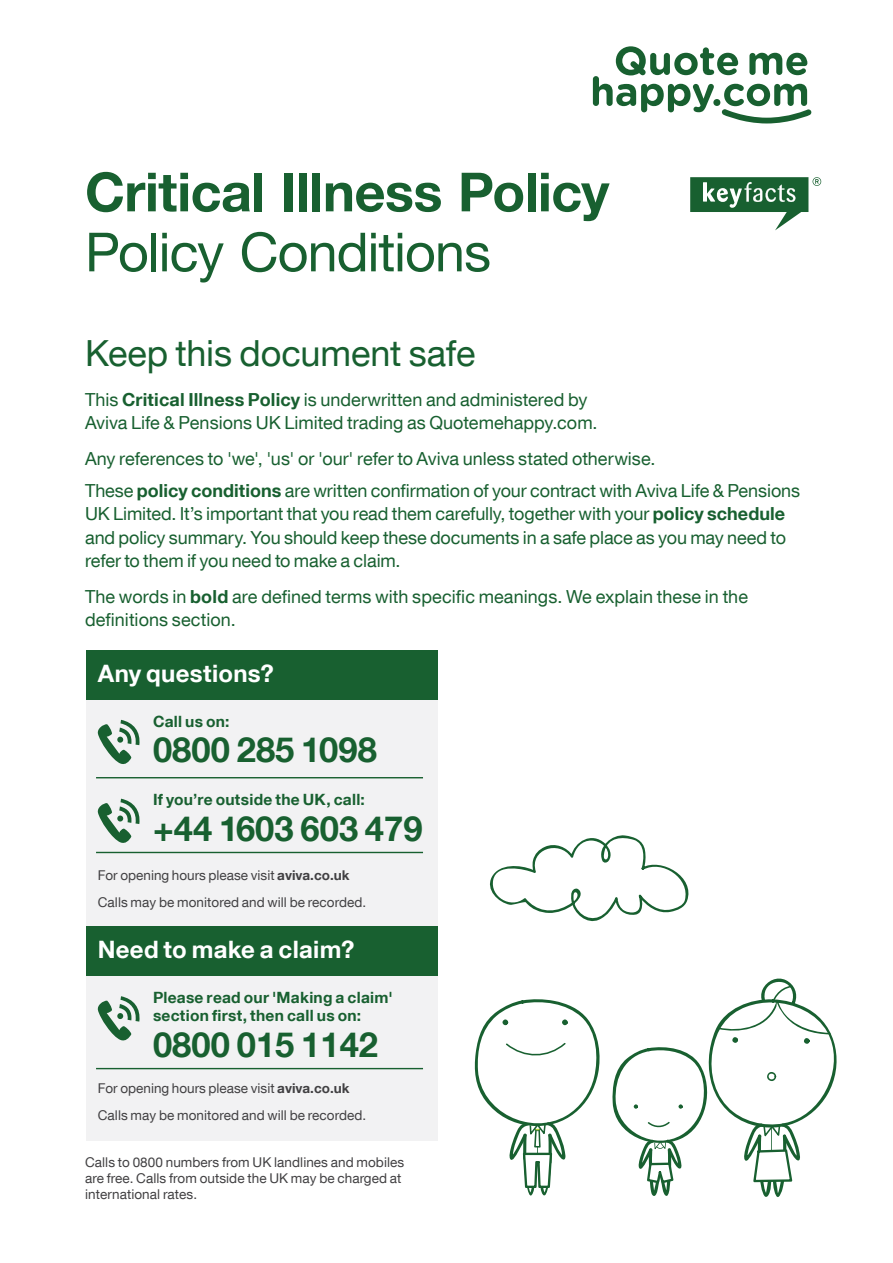
<style>
.page{position:relative;width:893px;height:1263px;background:#fff}
.page>*{position:absolute;margin:0;border:0;box-sizing:border-box;transform-origin:0 0}
.t1{font:700 54px "Helvetica Neue LT Com";letter-spacing:-.01em;color:#186030}
.t2{font:54px "Helvetica Neue LT Com";letter-spacing:-.02em;color:#186030}
.t3{font:36px "Helvetica Neue LT Com";letter-spacing:-.005em;color:#186030}
.t4{font:700 34.5px "Helvetica Neue LT Com";color:#186030}
.t5{font:700 24px "Helvetica Neue LT Com";letter-spacing:.01em;color:#fff}
.t6{font:18px/23.2px "Helvetica Neue LT Com";color:#186030}
.t7{font:700 15.6px/18.3px "Helvetica Neue LT Com";letter-spacing:.015em;color:#186030}
.t8{font:13.5px/27.5px "Helvetica Neue LT Com";letter-spacing:.005em;color:#414042}
.s1{font-weight:700}
</style>
<div class="page">
<svg style="left:593px;top:46px;width:218px;height:78px"></svg>
<svg style="left:690px;top:177px;width:131px;height:53px"></svg>
<svg style="left:490px;top:835px;width:199px;height:87px"></svg>
<svg style="left:474px;top:999px;width:126px;height:197px"></svg>
<svg style="left:612px;top:978px;width:225px;height:219px"></svg>
<div style="left:86px;top:650px;width:351px;height:277px;background:#f2f2f3"></div>
<div style="left:86px;top:650px;width:351px;height:50px;background:#186030"></div>
<svg style="left:97px;top:720px;width:43px;height:44px"></svg>
<svg style="left:97px;top:799px;width:43px;height:44px"></svg>
<hr style="left:96px;top:777px;width:327px;height:1px;background:#186030">
<hr style="left:96px;top:852px;width:327px;height:1px;background:#186030">
<div style="left:86px;top:927px;width:351px;height:213px;background:#f2f2f3"></div>
<div style="left:86px;top:927px;width:351px;height:49px;background:#186030"></div>
<svg style="left:97px;top:996px;width:43px;height:45px"></svg>
<hr style="left:96px;top:1068px;width:327px;height:1px;background:#186030">
<h1 class="t1" style="left:85px;top:158px;width:526px">Critical Illness Policy</h1>
<h1 class="t2" style="left:85px;top:219px;width:407px">Policy Conditions</h1>
<h2 class="t3" style="left:85px;top:331px;width:392px">Keep this document safe</h2>
<p class="t6" style="left:85px;top:388px;width:514px">This <span class="s1">Critical Illness Policy</span> is underwritten and administered by<br>Aviva Life &amp; Pensions UK Limited trading as Quotemehappy.com.</p>
<p class="t6" style="left:85px;top:443px;width:717px;line-height:31.8px">Any references to 'we', 'us' or 'our' refer to Aviva unless stated otherwise.<br>These <span class="s1">policy conditions</span> are written confirmation of your contract with Aviva Life &amp; Pensions</p>
<p class="t6" style="left:85px;top:502px;width:703px;text-align:justify">UK Limited. It’s important that you read them carefully, together with your <span class="s1">policy schedule </span>and policy summary. You should keep these documents in a safe place as you may need to refer to them if you need to make a claim.</p>
<p class="t6" style="left:85px;top:584px;width:664px">The words in <span class="s1">bold</span> are defined terms with specific meanings. We explain these in the definitions section.</p>
<h3 class="t5" style="left:98px;top:658px;width:177px">Any questions?</h3>
<p class="t7" style="left:153px;top:711px;width:78px">Call us on:</p>
<h3 class="t4" style="left:153px;top:728px;width:225px">0800 285 1098</h3>
<p class="t7" style="left:153px;top:790px;width:213px">If you’re outside the UK, call:</p>
<h3 class="t4" style="left:153px;top:807px;width:271px">+44 1603 603 479</h3>
<p class="t8" style="left:98px;top:861px;width:270px">For opening hours please visit <span class="s1">aviva.co.uk<br></span>Calls may be monitored and will be recorded.</p>
<h3 class="t5" style="left:98px;top:935px;width:258px">Need to make a claim?</h3>
<p class="t7" style="left:153px;top:988px;width:241px">Please read our 'Making a claim' section first, then call us on:</p>
<h3 class="t4" style="left:153px;top:1022px;width:227px">0800 015 1142</h3>
<p class="t8" style="left:98px;top:1074px;width:270px">For opening hours please visit <span class="s1">aviva.co.uk<br></span>Calls may be monitored and will be recorded.</p>
<p class="t8" style="left:85px;top:1153px;width:321px;line-height:16.2px">Calls to 0800 numbers from UK landlines and mobiles are free. Calls from outside the UK may be charged at international rates.</p>
</div>
